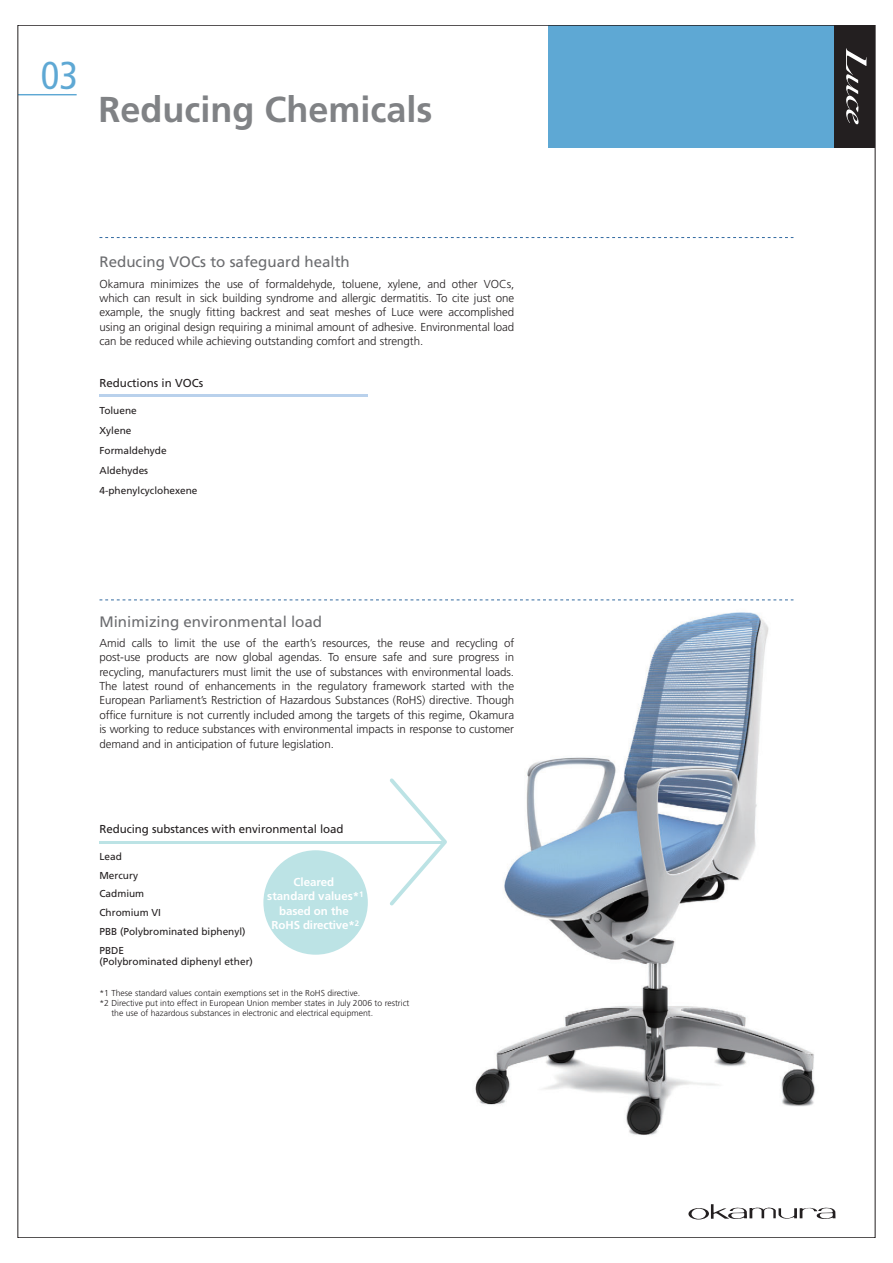
<style>
.page{position:relative;width:893px;height:1263px;background:#fff}
.page>*{position:absolute;margin:0;border:0;box-sizing:border-box;transform-origin:0 0}
.t1{font:condensed 38.85px "Frutiger";color:#5ea8d4}
.t2{font:700 36px "Frutiger";color:#808285}
.t3{font:15.15px "Frutiger";color:#6c6d70}
.t4{font:300 11.55px/14.4px "Frutiger";letter-spacing:-.005em;color:#231f20;text-align:justify}
.t5{font:11.55px "Frutiger";letter-spacing:-.005em;color:#231f20}
.t6{font:700 11.55px/14.4px "Frutiger";letter-spacing:-.005em;color:#fff;text-align:center}
.t7{font:10.05px/18.8px "Frutiger";color:#231f20}
.t8{font:300 8.7px "Frutiger";color:#231f20}
</style>
<div class="page">
<img style="left:445px;top:599px;width:370px;height:536px">
<div style="left:549px;top:25px;width:326px;height:123px;background:#5ea8d4"></div>
<hr style="left:99px;top:394px;width:269px;height:3px;background:#b9d1ec">
<div style="left:834px;top:25px;width:41px;height:123px;background:#231f20"></div>
<svg style="left:99px;top:237px;width:694px;height:1px"></svg>
<svg style="left:99px;top:600px;width:694px;height:1px"></svg>
<hr style="left:18px;top:94px;width:59px;height:1px;background:#5ea8d4">
<svg style="left:688px;top:1204px;width:148px;height:16px"></svg>
<svg style="left:846px;top:48px;width:20px;height:76px"></svg>
<svg style="left:386px;top:775px;width:64px;height:134px"></svg>
<hr style="left:99px;top:841px;width:343px;height:2px;background:#bce3e5">
<div style="left:263px;top:850px;width:105px;height:105px;background:#bce3e5;border-radius:50%"></div>
<h1 class="t1" style="left:41px;top:53px;width:39px">03</h1>
<h2 class="t2" style="left:99px;top:88px;width:336px">Reducing Chemicals</h2>
<h3 class="t3" style="left:99px;top:253px;width:252px">Reducing VOCs to safeguard health</h3>
<p class="t4" style="left:99px;top:276px;width:416px">Okamura minimizes the use of formaldehyde, toluene, xylene, and other VOCs, which can result in sick building syndrome and allergic dermatitis. To cite just one example, the snugly fitting backrest and seat meshes of Luce were accomplished using an original design requiring a minimal amount of adhesive. Environmental load can be reduced while achieving outstanding comfort and strength.</p>
<p class="t5" style="left:99px;top:376px;width:105px">Reductions in VOCs</p>
<p class="t7" style="left:99px;top:400px;width:100px;line-height:20.1px">Toluene<br>Xylene<br>Formaldehyde<br>Aldehydes<br>4-phenylcyclohexene</p>
<h3 class="t3" style="left:99px;top:612px;width:224px">Minimizing environmental load</h3>
<p class="t4" style="left:99px;top:636px;width:416px">Amid calls to limit the use of the earth’s resources, the reuse and recycling of post-use products are now global agendas. To ensure safe and sure progress in recycling, manufacturers must limit the use of substances with environmental loads.<br>The latest round of enhancements in the regulatory framework started with the European Parliament’s Restriction of Hazardous Substances (RoHS) directive. Though office furniture is not currently included among the targets of this regime, Okamura is working to reduce substances with environmental impacts in response to customer demand and in anticipation of future legislation.</p>
<p class="t5" style="left:99px;top:822px;width:246px">Reducing substances with environmental load</p>
<p class="t7" style="left:99px;top:847px;width:148px">Lead<br>Mercury<br>Cadmium<br>Chromium VI<br>PBB (Polybrominated biphenyl)<br>PBDE</p>
<p class="t7" style="left:99px;top:952px;width:155px">(Polybrominated diphenyl ether)</p>
<p class="t8" style="left:99px;top:988px;width:262px">*1 These standard values contain exemptions set in the RoHS directive.</p>
<p class="t8" style="left:99px;top:998px;width:311px">*2 Directive put into effect in European Union member states in July 2006 to restrict</p>
<p class="t8" style="left:111px;top:1008px;width:263px">the use of hazardous substances in electronic and electrical equipment.</p>
<p class="t6" style="left:267px;top:875px;width:98px">Cleared<br>standard values*<sup>1 </sup>based on the<br>RoHS directive*<sup>2</sup></p>
</div>
